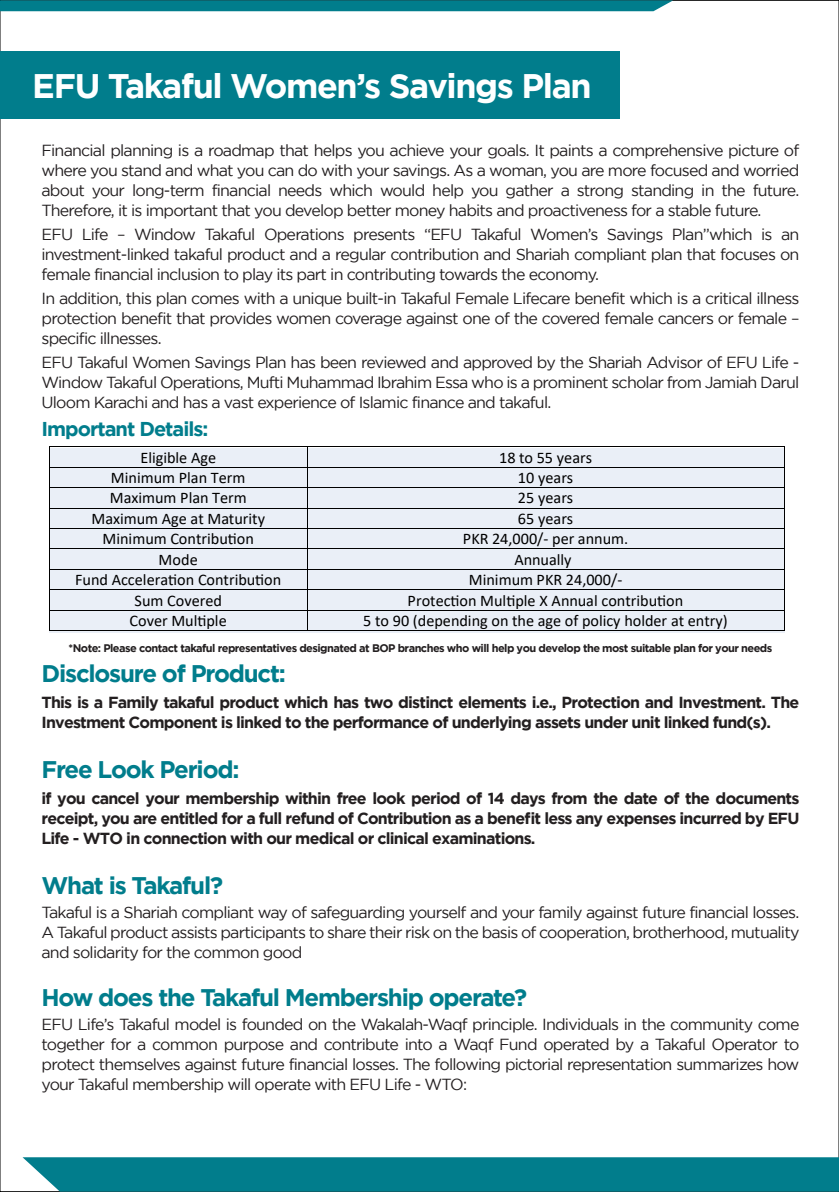
<style>
.page{position:relative;width:839px;height:1192px;background:#fff}
.page>*{position:absolute;margin:0;border:0;box-sizing:border-box;transform-origin:0 0}
.t1{font:700 34px "Gotham";letter-spacing:-.04em;color:#feffff}
.t2{font:700 24px "Gotham";letter-spacing:-.05em;color:#017d8c}
.t3{font:700 20px "Gotham";letter-spacing:-.05em;color:#017d8c}
.t4{font:16.2px "Calibri";color:#000}
.t5{font:16px/20px "Gotham";letter-spacing:-.05em;color:#231f20;text-align:justify}
.t6{font:700 16px/20px "Gotham";letter-spacing:-.05em;color:#231f20}
.t7{font:700 11px "Gotham";letter-spacing:-.05em;color:#231f20}
</style>
<div class="page">
<div style="left:1px;top:51px;width:619px;height:67px;background:#017d8c"></div>
<div style="left:49px;top:448px;width:735px;height:184px;background:#eaeff7"></div>
<svg style="left:0;top:0;width:673px;height:11px;background:#057c8a"></svg>
<div style="left:23px;top:1157px;width:815px;height:34px;background:#017d8c"></div>
<hr style="left:50px;top:446px;width:257px;height:1px;background:#000">
<hr style="left:307px;top:446px;width:476px;height:1px;background:#000">
<hr style="left:50px;top:467px;width:257px;height:1px;background:#000">
<hr style="left:307px;top:467px;width:476px;height:1px;background:#000">
<hr style="left:50px;top:487px;width:257px;height:1px;background:#000">
<hr style="left:307px;top:487px;width:476px;height:1px;background:#000">
<hr style="left:50px;top:508px;width:257px;height:1px;background:#000">
<hr style="left:307px;top:508px;width:476px;height:1px;background:#000">
<hr style="left:50px;top:528px;width:257px;height:1px;background:#000">
<hr style="left:307px;top:528px;width:476px;height:1px;background:#000">
<hr style="left:50px;top:548px;width:257px;height:1px;background:#000">
<hr style="left:307px;top:548px;width:476px;height:1px;background:#000">
<hr style="left:50px;top:569px;width:257px;height:1px;background:#000">
<hr style="left:307px;top:569px;width:476px;height:1px;background:#000">
<hr style="left:50px;top:589px;width:257px;height:1px;background:#000">
<hr style="left:307px;top:589px;width:476px;height:1px;background:#000">
<hr style="left:50px;top:610px;width:257px;height:1px;background:#000">
<hr style="left:307px;top:610px;width:476px;height:1px;background:#000">
<svg style="left:49px;top:446px;width:1px;height:185px"></svg>
<hr style="left:50px;top:630px;width:257px;height:1px;background:#000">
<svg style="left:307px;top:447px;width:1px;height:183px"></svg>
<hr style="left:307px;top:630px;width:476px;height:1px;background:#000">
<h1 class="t1" style="left:32px;top:66px;width:560px">EFU Takaful Women’s Savings Plan</h1>
<p class="t5" style="left:41px;top:140px;width:759px">Financial planning is a roadmap that helps you achieve your goals. It paints a comprehensive picture of where you stand and what you can do with your savings. As a woman, you are more focused and worried about your long-term financial needs which would help you gather a strong standing in the future.<br>Therefore, it is important that you develop better money habits and proactiveness for a stable future.</p>
<p class="t5" style="left:41px;top:224px;width:759px">EFU Life – Window Takaful Operations presents “EFU Takaful Women’s Savings Plan”which is an investment-linked takaful product and a regular contribution and Shariah compliant plan that focuses on female financial inclusion to play its part in contributing towards the economy.</p>
<p class="t5" style="left:41px;top:288px;width:759px">In addition, this plan comes with a unique built-in Takaful Female Lifecare benefit which is a critical illness protection benefit that provides women coverage against one of the covered female cancers or female – specific illnesses.</p>
<p class="t5" style="left:41px;top:352px;width:759px">EFU Takaful Women Savings Plan has been reviewed and approved by the Shariah Advisor of EFU Life - Window Takaful Operations, Mufti Muhammad Ibrahim Essa who is a prominent scholar from Jamiah Darul Uloom Karachi and has a vast experience of Islamic finance and takaful.</p>
<p class="t3" style="left:41px;top:417px;width:168px">Important Details:</p>
<p class="t4" style="left:140px;top:446px;width:77px">Eligible Age</p>
<p class="t4" style="left:499px;top:446px;width:94px">18 to 55 years</p>
<p class="t4" style="left:111px;top:466px;width:136px">Minimum Plan Term</p>
<p class="t4" style="left:517px;top:466px;width:57px">10 years</p>
<p class="t4" style="left:110px;top:487px;width:138px">Maximum Plan Term</p>
<p class="t4" style="left:517px;top:487px;width:57px">25 years</p>
<p class="t4" style="left:91px;top:507px;width:175px">Maximum Age at Maturity</p>
<p class="t4" style="left:517px;top:507px;width:57px">65 years</p>
<p class="t4" style="left:102px;top:527px;width:153px">Minimum Contribution</p>
<p class="t4" style="left:462px;top:527px;width:167px">PKR 24,000/- per annum.</p>
<p class="t4" style="left:158px;top:548px;width:41px">Mode</p>
<p class="t4" style="left:514px;top:548px;width:59px">Annually</p>
<p class="t4" style="left:75px;top:568px;width:208px">Fund Acceleration Contribution</p>
<p class="t4" style="left:468px;top:568px;width:155px">Minimum PKR 24,000/-</p>
<p class="t4" style="left:135px;top:589px;width:89px">Sum Covered</p>
<p class="t4" style="left:407px;top:589px;width:277px">Protection Multiple X Annual contribution</p>
<p class="t4" style="left:129px;top:609px;width:99px">Cover Multiple</p>
<p class="t4" style="left:363px;top:609px;width:365px">5 to 90 (depending on the age of policy holder at entry)</p>
<p class="t7" style="left:69px;top:642px;width:705px">*Note: Please contact takaful representatives designated at BOP branches who will help you develop the most suitable plan for your needs</p>
<h2 class="t2" style="left:41px;top:659px;width:246px">Disclosure of Product:</h2>
<p class="t6" style="left:41px;top:692px;width:759px">This is a Family takaful product which has two distinct elements i.e., Protection and Investment. The<br>Investment Component is linked to the performance of underlying assets under unit linked fund(s).</p>
<h2 class="t2" style="left:41px;top:755px;width:199px">Free Look Period:</h2>
<p class="t6" style="left:41px;top:788px;width:759px;text-align:justify">if you cancel your membership within free look period of 14 days from the date of the documents receipt, you are entitled for a full refund of Contribution as a benefit less any expenses incurred by EFU Life - WTO in connection with our medical or clinical examinations.</p>
<h2 class="t2" style="left:41px;top:871px;width:183px">What is Takaful?</h2>
<p class="t5" style="left:41px;top:902px;width:759px">Takaful is a Shariah compliant way of safeguarding yourself and your family against future financial losses.<br>A Takaful product assists participants to share their risk on the basis of cooperation, brotherhood, mutuality and solidarity for the common good</p>
<h2 class="t2" style="left:41px;top:983px;width:487px">How does the Takaful Membership operate?</h2>
<p class="t5" style="left:41px;top:1014px;width:759px">EFU Life’s Takaful model is founded on the Wakalah-Waqf principle. Individuals in the community come together for a common purpose and contribute into a Waqf Fund operated by a Takaful Operator to protect themselves against future financial losses. The following pictorial representation summarizes how your Takaful membership will operate with EFU Life - WTO:</p>
</div>
